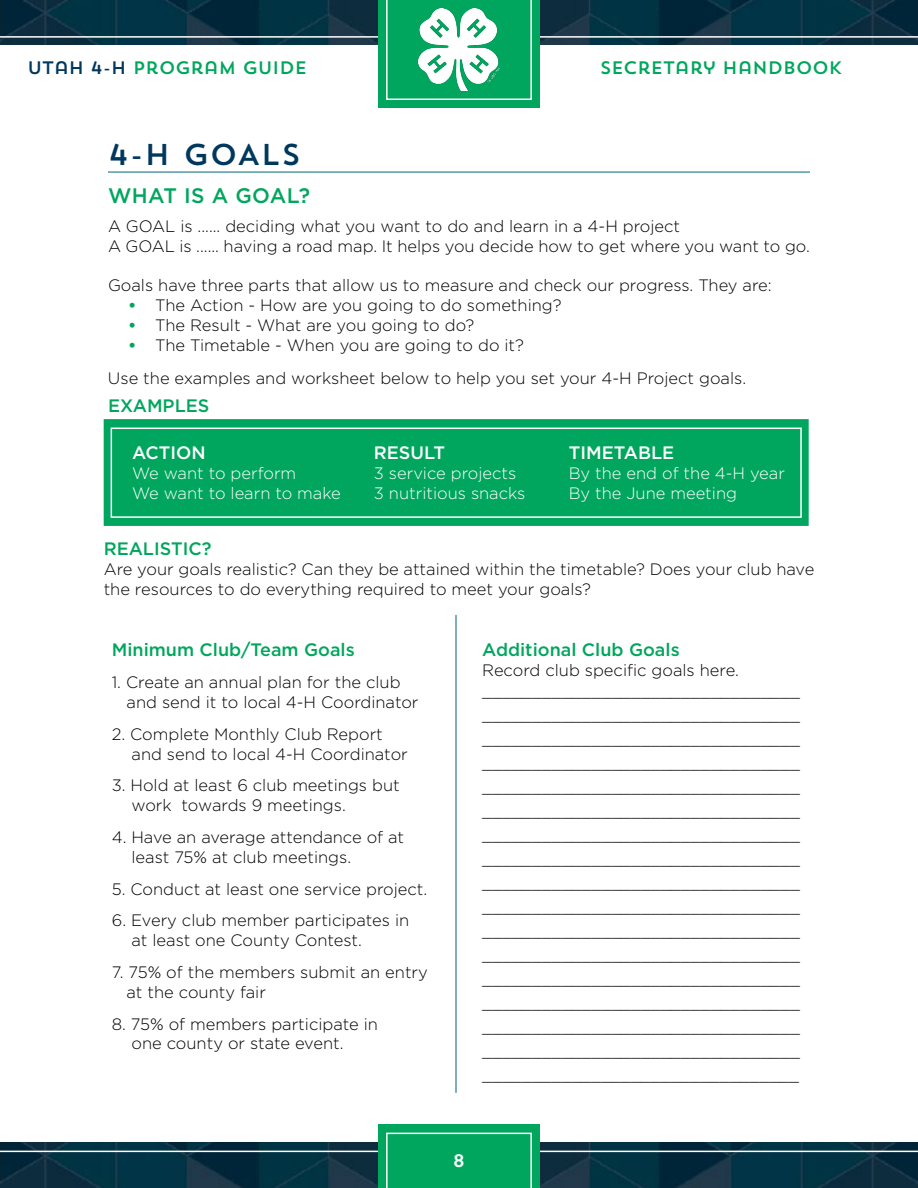
<style>
.page{position:relative;width:918px;height:1188px;background:#fff}
.page>*{position:absolute;margin:0;border:0;box-sizing:border-box;transform-origin:0 0}
.t1{font:30px "Trend Sans One";letter-spacing:-.005em;color:#00385d}
.t2{font:500 21px "Gotham";letter-spacing:.02em;color:#00a65d}
.t3{font:500 18px "Gotham";color:#00a65d}
.t4{font:18px "Trend Sans One";letter-spacing:-.04em;color:#00a65d}
.t5{font:500 18px "Gotham";color:#fff}
.t6{font:18px "Trend Sans One";color:#fff}
.t7{font:300 16.5px/24px "Gotham";color:#000}
.t8{font:300 16.5px/19.8px "Gotham";color:#fff}
.s1{color:#00385d}
.s2{font-weight:700;color:#00a65d}
</style>
<div class="page">
<div style="left:378px;top:0;width:162px;height:108px;background:#00a65d"></div>
<div style="left:378px;top:1124px;width:162px;height:64px;background:#00a65d"></div>
<svg style="left:0;top:0;width:918px;height:100px"></svg>
<svg style="left:0;top:1133px;width:918px;height:55px"></svg>
<hr style="left:108px;top:171px;width:702px;height:2px;background:#5499a3">
<div style="left:104px;top:419px;width:705px;height:107px;background:#00a65d;border:3px solid #00a65d"></div>
<div style="left:111px;top:428px;width:691px;height:90px;border:2px solid #fff"></div>
<hr style="left:455px;top:615px;width:2px;height:478px;background:#5398a1">
<p class="t4" style="left:27px;top:57px;width:282px"><span class="s1">UTAH 4-H</span> PROGRAM GUIDE</p>
<p class="t4" style="left:600px;top:57px;width:244px">SECRETARY HANDBOOK</p>
<h1 class="t1" style="left:108px;top:135px;width:195px">4-H GOALS</h1>
<p class="t2" style="left:108px;top:182px;width:204px">WHAT IS A GOAL?</p>
<p class="t7" style="left:108px;top:216px;width:703px;line-height:19.8px">A GOAL is ...... deciding what you want to do and learn in a 4-H project<br>A GOAL is ...... having a road map. It helps you decide how to get where you want to go.</p>
<p class="t7" style="left:108px;top:273px;width:665px">Goals have three parts that allow us to measure and check our progress. They are:</p>
<p class="t7" style="left:128px;top:293px;width:435px"><span class="s2">•</span> The Action - How are you going to do something?</p>
<p class="t7" style="left:128px;top:313px;width:347px"><span class="s2">•</span> The Result - What are you going to do?</p>
<p class="t7" style="left:108px;top:328px;width:640px;line-height:33.3px;text-indent:20px"><span class="s2">•</span> The Timetable - When you are going to do it?<br>Use the examples and worksheet below to help you set your 4-H Project goals.</p>
<p class="t3" style="left:108px;top:394px;width:103px">EXAMPLES</p>
<p class="t5" style="left:132px;top:441px;width:75px">ACTION</p>
<p class="t8" style="left:132px;top:463px;width:210px">We want to perform<br>We want to learn to make</p>
<p class="t5" style="left:374px;top:441px;width:73px">RESULT</p>
<p class="t8" style="left:374px;top:463px;width:153px">3 service projects<br>3 nutritious snacks</p>
<p class="t5" style="left:569px;top:441px;width:107px">TIMETABLE</p>
<p class="t8" style="left:569px;top:463px;width:218px">By the end of the 4-H year<br>By the June meeting</p>
<p class="t3" style="left:104px;top:537px;width:109px">REALISTIC?</p>
<p class="t7" style="left:104px;top:559px;width:712px;line-height:19.8px">Are your goals realistic? Can they be attained within the timetable? Does your club have the resources to do everything required to meet your goals?</p>
<p class="t3" style="left:112px;top:638px;width:245px">Minimum Club/Team Goals</p>
<p class="t7" style="left:127px;top:672px;width:293px;line-height:19.8px;text-indent:-15px">1. Create an annual plan for the club and send it to local 4-H Coordinator</p>
<p class="t7" style="left:132px;top:724px;width:278px;line-height:19.8px;text-indent:-20px">2. Complete Monthly Club Report and send to local 4-H Coordinator</p>
<p class="t7" style="left:132px;top:775px;width:270px;line-height:19.8px;text-indent:-20px">3. Hold at least 6 club meetings but work towards 9 meetings.</p>
<p class="t7" style="left:132px;top:827px;width:274px;line-height:19.8px;text-indent:-20px">4. Have an average attendance of at least 75% at club meetings.</p>
<p class="t7" style="left:112px;top:876px;width:317px">5. Conduct at least one service project.</p>
<p class="t7" style="left:132px;top:910px;width:279px;line-height:19.8px;text-indent:-20px">6. Every club member participates in at least one County Contest.</p>
<p class="t7" style="left:127px;top:962px;width:303px;line-height:19.8px;text-indent:-15px">7. 75% of the members submit an entry at the county fair</p>
<p class="t7" style="left:132px;top:1013px;width:248px;line-height:19.8px;text-indent:-20px">8. 75% of members participate in one county or state event.</p>
<p class="t3" style="left:482px;top:638px;width:199px">Additional Club Goals</p>
<p class="t7" style="left:482px;top:660px;width:319px;line-height:19.8px">Record club specific goals here. ________________________________</p>
<p class="t7" style="left:482px;top:702px;width:319px;text-align:justify">________________________________ ________________________________ ________________________________ ________________________________ ________________________________ ________________________________ ________________________________ ________________________________ ________________________________ ________________________________ ________________________________ ________________________________ ________________________________ ________________________________ ________________________________ ________________________________</p>
<p class="t6" style="left:453px;top:1149px;width:14px">8</p>
</div>
